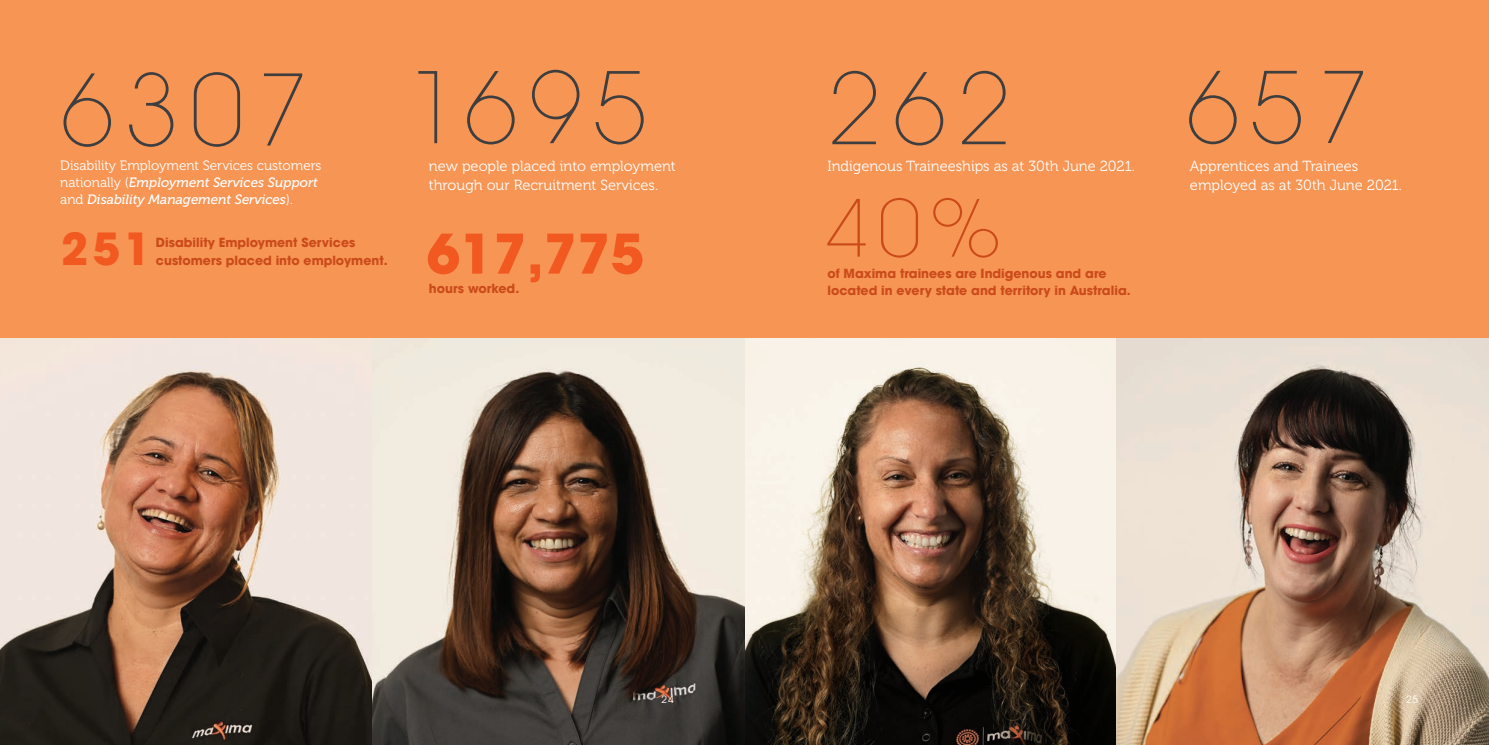
<style>
.page{position:relative;width:1489px;height:745px;background:#fff}
.page>*{position:absolute;margin:0;border:0;box-sizing:border-box;transform-origin:0 0}
.t1{font:108px "Avant Garde Ext Lit ITC";letter-spacing:.1em;color:#3e3e3f}
.t2{font:86.38px "Avant Garde Ext Lit ITC";color:#ca4a1a}
.t3{font:700 54px "ITC Avant Garde Pro";color:#f15921}
.t4{font:700 43.88px "ITC Avant Garde Pro";color:#f15921}
.t5{font:14.62px/19.1px "Museo 300";color:#fff}
.t6{font:italic 13.5px/16.9px "Museo 500";color:#fff}
.t7{font:13.5px "Museo 300";color:#fff}
.t8{font:700 12.5px/17.5px "ITC Avant Garde Pro";color:#ca4a1a}
.t9{font:10px "ITC Avant Garde Pro";color:#fff}
.s1{font-family:"Museo 300";font-style:normal}
</style>
<div class="page">
<img style="left:744px;top:337px;width:372px;height:407px">
<img style="left:1116px;top:337px;width:372px;height:407px">
<img style="left:0;top:337px;width:372px;height:407px">
<img style="left:372px;top:337px;width:372px;height:407px">
<div style="left:0;top:0;width:1488px;height:337px;background:#f79554"></div>
<h1 class="t1" style="left:60px;top:50px;width:250px">6307</h1>
<p class="t7" style="left:60px;top:158px;width:263px">Disability Employment Services customers</p>
<p class="t6" style="left:60px;top:174px;width:259px"><span class="s1">nationally (</span>Employment Services Support <span class="s1">and</span> Disability Management Services<span class="s1">).</span></p>
<h3 class="t4" style="left:61px;top:219px;width:92px">251</h3>
<p class="t8" style="left:156px;top:234px;width:233px">Disability Employment Services customers placed into employment.</p>
<h1 class="t1" style="left:407px;top:47px;width:242px">1695</h1>
<p class="t5" style="left:429px;top:156px;width:248px">new people placed into employment through our Recruitment Services.</p>
<h3 class="t3" style="left:426px;top:217px;width:219px">617,775</h3>
<p class="t8" style="left:429px;top:279px;width:92px">hours worked.</p>
<h1 class="t1" style="left:827px;top:48px;width:185px">262</h1>
<p class="t5" style="left:827px;top:156px;width:309px">Indigenous Traineeships as at 30th June 2021.</p>
<h2 class="t2" style="left:826px;top:180px;width:177px">40%</h2>
<p class="t8" style="left:827px;top:264px;width:305px">of Maxima trainees are Indigenous and are located in every state and territory in Australia.</p>
<h1 class="t1" style="left:1185px;top:47px;width:185px">657</h1>
<p class="t5" style="left:1189px;top:156px;width:213px">Apprentices and Trainees employed as at 30th June 2021.</p>
<p class="t9" style="left:661px;top:692px;width:14px">24</p>
<p class="t9" style="left:1405px;top:692px;width:14px">25</p>
</div>
